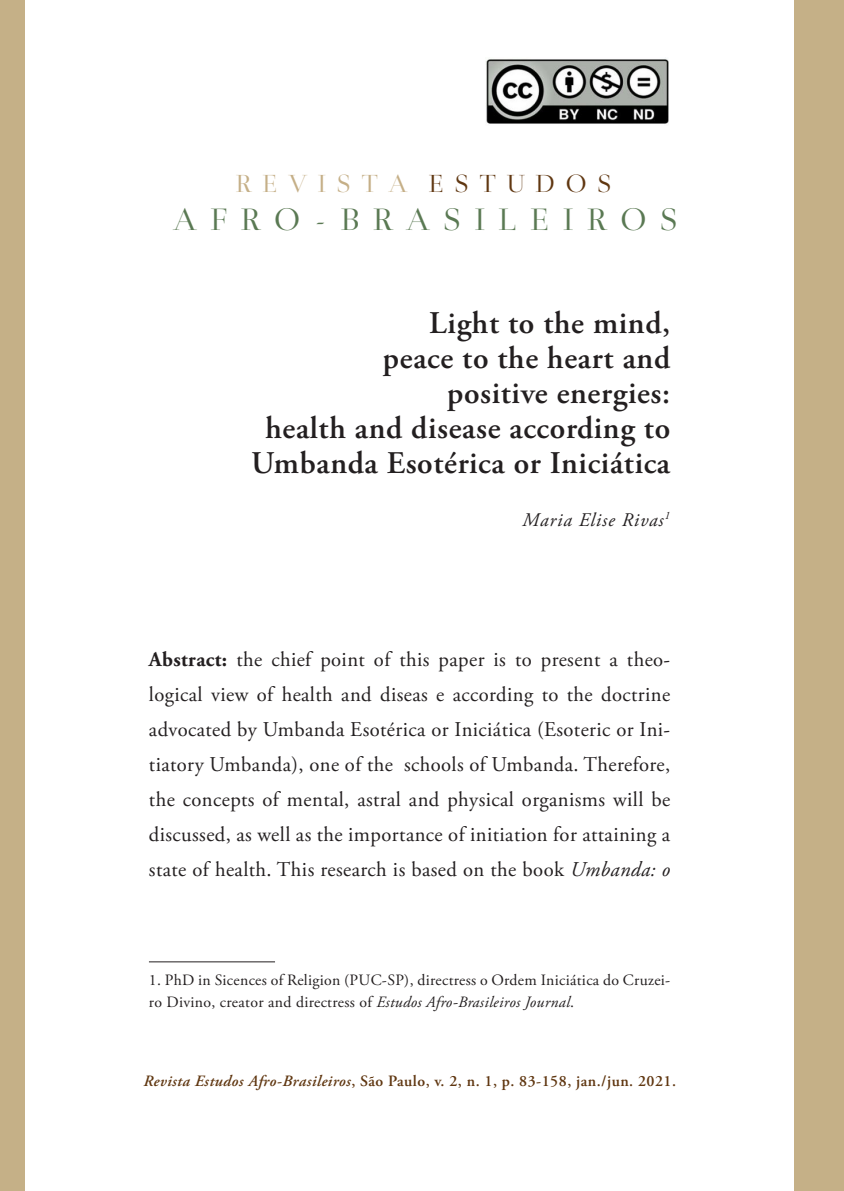
<style>
.page{position:relative;width:844px;height:1191px;background:#fff}
.page>*{position:absolute;margin:0;border:0;box-sizing:border-box;transform-origin:0 0}
.t1{font:32.9px "Medio";letter-spacing:.415em;color:#5a7953}
.t2{font:600 31.5px/35px "Adobe Garamond Pro";letter-spacing:.02em;color:#231f20;text-align:right}
.t3{font:26.43px "Medio";letter-spacing:.415em;color:#c5af87}
.t4{font:21px/35px "Adobe Garamond Pro";letter-spacing:.02em;color:#231f20;text-align:justify}
.t5{font:italic 19.25px "Adobe Garamond Pro";letter-spacing:.05em;color:#231f20}
.t6{font:15.75px/22.8px "Adobe Garamond Pro";letter-spacing:.02em;color:#231f20}
.t7{font:600 15.75px "Adobe Garamond Pro";letter-spacing:.03em;color:#603711}
.s1{color:#603711}
.s2{font-weight:700}
.s3{font-style:italic}
</style>
<div class="page">
<hr style="left:149px;top:961px;width:126px;height:1px;background:#231f20">
<img style="left:486px;top:59px;width:183px;height:65px">
<div style="left:794px;top:0;width:49px;height:1191px;background:#c5b087"></div>
<div style="left:0;top:0;width:25px;height:1191px;background:#c5b087"></div>
<p class="t3" style="left:236px;top:173px;width:377px">REVISTA <span class="s1">ESTUDOS</span></p>
<h1 class="t1" style="left:173px;top:206px;width:505px">AFRO-BRASILEIROS</h1>
<h2 class="t2" style="left:251px;top:306px;width:420px">Light to the mind,<br>peace to the heart and<br>positive energies:<br>health and disease according to<br>Umbanda Esotérica or Iniciática</h2>
<p class="t5" style="left:522px;top:508px;width:149px">Maria Elise Rivas<sup>1</sup></p>
<p class="t4" style="left:149px;top:642px;width:522px"><span class="s2">Abstract:</span> the chief point of this paper is to present a theo&shy;logical view of health and diseas e according to the doctrine advocated by Umbanda Esotérica or Iniciática (Esoteric or Ini&shy;tiatory Umbanda), one of the schools of Umbanda. Therefore, the concepts of mental, astral and physical organisms will be discussed, as well as the importance of initiation for attaining a state of health. This research is based on the book <span class="s3">Umbanda: o</span></p>
<p class="t6" style="left:149px;top:968px;width:522px">1. PhD in Sicences of Religion (PUC-SP), directress o Ordem Iniciática do Cruzei&shy;ro Divino, creator and directress of <span class="s3">Estudos Afro-Brasileiros Journal</span>.</p>
<p class="t7" style="left:143px;top:1071px;width:534px"><span class="s3">Revista Estudos Afro-Brasileiros</span>, São Paulo, v. 2, n. 1, p. 83-158, jan./jun. 2021.</p>
</div>
